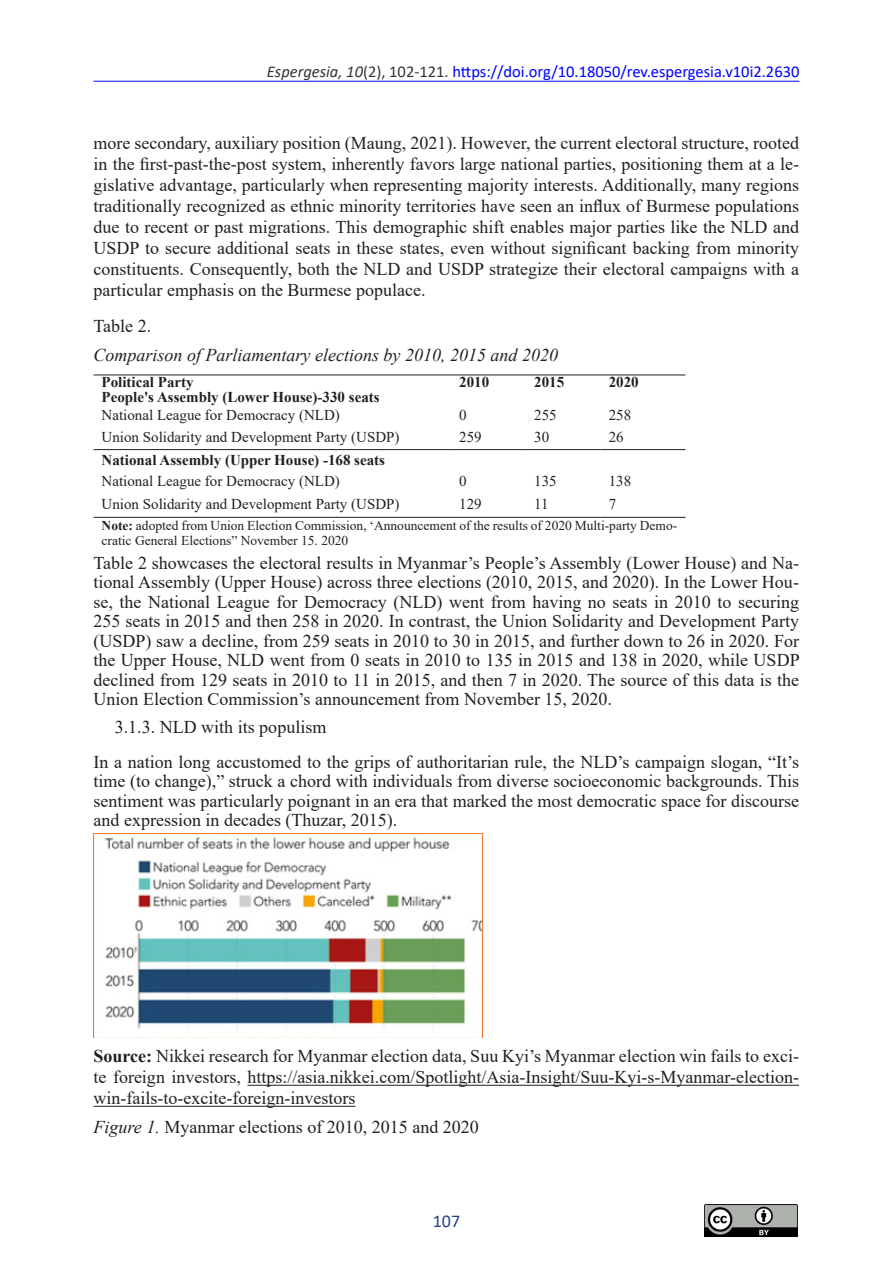
<style>
.page{position:relative;width:893px;height:1263px;background:#fff}
.page>*{position:absolute;margin:0;border:0;box-sizing:border-box;transform-origin:0 0}
.No_Spacing{font:18px/19.5px "Times New Roman";color:#231f20;text-align:justify}
.t1{font:italic 18px "Times New Roman";color:#231f20}
.t2{font:18px "Calibri";color:#253f8e}
.t3{font:16.5px "Calibri";color:#00f}
.t4{font:15px "Times New Roman";color:#231f20}
.t5{font:700 15px "Times New Roman";color:#231f20}
.t6{font:13.5px/14.9px "Times New Roman";color:#231f20}
.s1{font-style:italic;color:#363435}
.s2{color:#363435}
.s3{font-weight:700}
.s4{font-style:italic}
</style>
<div class="page">
<hr style="left:94px;top:81px;width:705px;height:1px;background:#00f">
<img style="left:705px;top:1204px;width:92px;height:33px">
<hr style="left:247px;top:1085px;width:552px;height:1px;background:#231f20">
<hr style="left:94px;top:1106px;width:261px;height:1px;background:#231f20">
<hr style="left:94px;top:375px;width:357px;height:1px;background:#231f20">
<hr style="left:451px;top:375px;width:75px;height:1px;background:#231f20">
<hr style="left:526px;top:375px;width:75px;height:1px;background:#231f20">
<hr style="left:601px;top:375px;width:84px;height:1px;background:#231f20">
<hr style="left:94px;top:449px;width:357px;height:1px;background:#231f20">
<hr style="left:451px;top:449px;width:75px;height:1px;background:#231f20">
<hr style="left:526px;top:449px;width:75px;height:1px;background:#231f20">
<hr style="left:601px;top:449px;width:84px;height:1px;background:#231f20">
<hr style="left:94px;top:517px;width:357px;height:1px;background:#231f20">
<hr style="left:451px;top:517px;width:75px;height:1px;background:#231f20">
<hr style="left:526px;top:517px;width:75px;height:1px;background:#231f20">
<hr style="left:601px;top:517px;width:84px;height:1px;background:#231f20">
<img style="left:94px;top:834px;width:388px;height:204px">
<p class="t3" style="left:267px;top:60px;width:534px"><span class="s1">Espergesia, 10</span><span class="s2">(2), 102-121.</span> https://doi.org/10.18050/rev.espergesia.v10i2.2630</p>
<p class="No_Spacing" style="left:94px;top:131px;width:707px;line-height:21px">more secondary, auxiliary position (Maung, 2021). However, the current electoral structure, rooted in the first-past-the-post system, inherently favors large national parties, positioning them at a le&shy;gislative advantage, particularly when representing majority interests. Additionally, many regions traditionally recognized as ethnic minority territories have seen an influx of Burmese populations due to recent or past migrations. This demographic shift enables major parties like the NLD and USDP to secure additional seats in these states, even without significant backing from minority constituents. Consequently, both the NLD and USDP strategize their electoral campaigns with a particular emphasis on the Burmese populace.</p>
<p class="No_Spacing" style="left:94px;top:315px;width:59px">Table 2.</p>
<p class="t1" style="left:94px;top:343px;width:466px">Comparison of Parliamentary elections by 2010, 2015 and 2020</p>
<p class="t5" style="left:102px;top:371px;width:94px">Political Party</p>
<p class="t5" style="left:459px;top:371px;width:31px">2010</p>
<p class="t5" style="left:534px;top:371px;width:31px">2015</p>
<p class="t5" style="left:609px;top:371px;width:31px">2020</p>
<p class="t5" style="left:102px;top:386px;width:280px">People's Assembly (Lower House)-330 seats</p>
<p class="t4" style="left:102px;top:404px;width:240px">National League for Democracy (NLD)</p>
<p class="t4" style="left:459px;top:404px;width:9px">0</p>
<p class="t4" style="left:534px;top:404px;width:24px">255</p>
<p class="t4" style="left:609px;top:404px;width:24px">258</p>
<p class="t4" style="left:102px;top:426px;width:299px">Union Solidarity and Development Party (USDP)</p>
<p class="t4" style="left:459px;top:426px;width:24px">259</p>
<p class="t4" style="left:534px;top:426px;width:16px">30</p>
<p class="t4" style="left:609px;top:426px;width:16px">26</p>
<p class="t5" style="left:102px;top:449px;width:285px">National Assembly (Upper House) -168 seats</p>
<p class="t4" style="left:102px;top:470px;width:240px">National League for Democracy (NLD)</p>
<p class="t4" style="left:459px;top:470px;width:9px">0</p>
<p class="t4" style="left:534px;top:470px;width:24px">135</p>
<p class="t4" style="left:609px;top:470px;width:24px">138</p>
<p class="t4" style="left:102px;top:494px;width:299px">Union Solidarity and Development Party (USDP)</p>
<p class="t4" style="left:459px;top:494px;width:24px">129</p>
<p class="t4" style="left:534px;top:494px;width:16px">11</p>
<p class="t4" style="left:609px;top:494px;width:9px">7</p>
<p class="t6" style="left:102px;top:518px;width:577px"><span class="s3">Note:</span> adopted from Union Election Commission, ‘Announcement of the results of 2020 Multi-party Demo&shy;cratic General Elections” November 15. 2020</p>
<p class="No_Spacing" style="left:94px;top:552px;width:708px">Table 2 showcases the electoral results in Myanmar’s People’s Assembly (Lower House) and Na&shy;tional Assembly (Upper House) across three elections (2010, 2015, and 2020). In the Lower Hou&shy;se, the National League for Democracy (NLD) went from having no seats in 2010 to securing 255 seats in 2015 and then 258 in 2020. In contrast, the Union Solidarity and Development Party (USDP) saw a decline, from 259 seats in 2010 to 30 in 2015, and further down to 26 in 2020. For the Upper House, NLD went from 0 seats in 2010 to 135 in 2015 and 138 in 2020, while USDP declined from 129 seats in 2010 to 11 in 2015, and then 7 in 2020. The source of this data is the Union Election Commission’s announcement from November 15, 2020.</p>
<p class="No_Spacing" style="left:115px;top:717px;width:213px">3.1.3. NLD with its populism</p>
<p class="No_Spacing" style="left:94px;top:751px;width:707px">In a nation long accustomed to the grips of authoritarian rule, the NLD’s campaign slogan, “It’s time (to change),” struck a chord with individuals from diverse socioeconomic backgrounds. This sentiment was particularly poignant in an era that marked the most democratic space for discourse and expression in decades (Thuzar, 2015).</p>
<p class="No_Spacing" style="left:94px;top:1045px;width:707px;line-height:21px"><span class="s3">Source:</span> Nikkei research for Myanmar election data, Suu Kyi’s Myanmar election win fails to exci&shy;te foreign investors, https://asia.nikkei.com/Spotlight/Asia-Insight/Suu-Kyi-s-Myanmar-election&shy;win-fails-to-excite-foreign-investors</p>
<p class="No_Spacing" style="left:94px;top:1116px;width:387px"><span class="s4">Figure 1.</span> Myanmar elections of 2010, 2015 and 2020</p>
<p class="t2" style="left:433px;top:1209px;width:29px">107</p>
</div>
